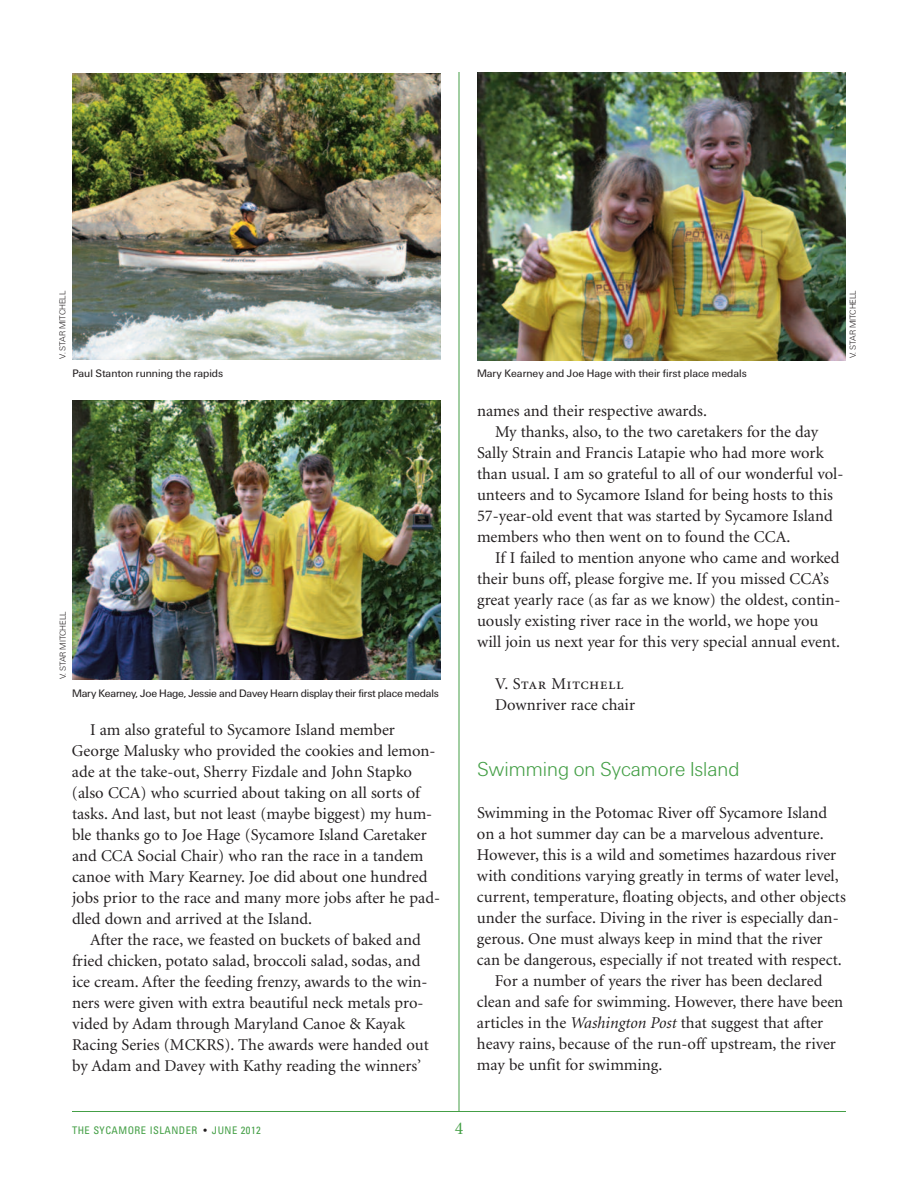
<style>
.page{position:relative;width:918px;height:1188px;background:#fff}
.page>*{position:absolute;margin:0;border:0;box-sizing:border-box;transform-origin:0 0}
.t1{font:21px "U45";color:#449f46}
.t2{font:18px "Minion";color:#449f46}
.t3{font:16.5px/21px "Minion";color:#231f20}
.t4{font:16.5px "Minion Regular SC";letter-spacing:.025em;color:#231f20}
.t5{font:11.25px "U55";color:#231f20}
.t6{font:11.25px "U55";letter-spacing:-.02em;color:#231f20}
.t7{font:condensed 10.5px "Univers";letter-spacing:.045em;color:#449f46}
.t8{font:9px "U45";color:#231f20}
.s1{font-style:italic}
.s2{color:#231f20}
</style>
<div class="page">
<hr style="left:72px;top:1111px;width:774px;height:1px;background:#449f46">
<hr style="left:459px;top:72px;width:1px;height:1040px;background:#449f46">
<img style="left:477px;top:72px;width:369px;height:288px">
<img style="left:72px;top:401px;width:369px;height:278px">
<img style="left:72px;top:73px;width:369px;height:287px">
<p class="t8" style="left:59px;top:359px;width:69px;rotate:-90deg">V. STAR MITCHELL</p>
<p class="t8" style="left:850px;top:358px;width:69px;rotate:-90deg">V. STAR MITCHELL</p>
<p class="t5" style="left:72px;top:370px;width:152px">Paul Stanton running the rapids</p>
<p class="t5" style="left:477px;top:370px;width:271px">Mary Kearney and Joe Hage with their first place medals</p>
<p class="t8" style="left:60px;top:679px;width:69px;rotate:-90deg">V. STAR MITCHELL</p>
<p class="t6" style="left:72px;top:689px;width:368px">Mary Kearney, Joe Hage, Jessie and Davey Hearn display their first place medals</p>
<p class="t3" style="left:72px;top:720px;width:370px;text-indent:18px">I am also grateful to Sycamore Island member George Malusky who provided the cookies and lemon&shy;ade at the take-out, Sherry Fizdale and John Stapko (also CCA) who scurried about taking on all sorts of tasks. And last, but not least (maybe biggest) my hum&shy;ble thanks go to Joe Hage (Sycamore Island Caretaker and CCA Social Chair) who ran the race in a tandem canoe with Mary Kearney. Joe did about one hundred jobs prior to the race and many more jobs after he pad&shy;dled down and arrived at the Island.</p>
<p class="t3" style="left:72px;top:930px;width:358px;text-indent:18px">After the race, we feasted on buckets of baked and fried chicken, potato salad, broccoli salad, sodas, and ice cream. After the feeding frenzy, awards to the win&shy;ners were given with extra beautiful neck metals pro&shy;vided by Adam through Maryland Canoe &amp; Kayak Racing Series (MCKRS). The awards were handed out by Adam and Davey with Kathy reading the winners’</p>
<p class="t3" style="left:477px;top:402px;width:231px">names and their respective awards.</p>
<p class="t3" style="left:495px;top:423px;width:325px">My thanks, also, to the two caretakers for the day</p>
<p class="t3" style="left:477px;top:444px;width:348px">Sally Strain and Francis Latapie who had more work</p>
<p class="t3" style="left:477px;top:465px;width:368px">than usual. I am so grateful to all of our wonderful vol-</p>
<p class="t3" style="left:477px;top:486px;width:357px">unteers and to Sycamore Island for being hosts to this</p>
<p class="t3" style="left:477px;top:507px;width:357px">57-year-old event that was started by Sycamore Island</p>
<p class="t3" style="left:477px;top:528px;width:315px">members who then went on to found the CCA.</p>
<p class="t3" style="left:495px;top:549px;width:346px">If I failed to mention anyone who came and worked</p>
<p class="t3" style="left:477px;top:570px;width:353px">their buns off, please forgive me. If you missed CCA’s</p>
<p class="t3" style="left:477px;top:591px;width:365px">great yearly race (as far as we know) the oldest, contin-</p>
<p class="t3" style="left:477px;top:612px;width:343px">uously existing river race in the world, we hope you</p>
<p class="t3" style="left:477px;top:633px;width:365px">will join us next year for this very special annual event.</p>
<p class="t4" style="left:495px;top:677px;width:130px">V. Star Mitchell</p>
<p class="t3" style="left:495px;top:696px;width:142px">Downriver race chair</p>
<p class="t1" style="left:477px;top:762px;width:264px">Swimming on Sycamore Island</p>
<p class="t3" style="left:477px;top:804px;width:352px">Swimming in the Potomac River off Sycamore Island</p>
<p class="t3" style="left:477px;top:825px;width:348px">on a hot summer day can be a marvelous adventure.</p>
<p class="t3" style="left:477px;top:846px;width:361px">However, this is a wild and sometimes hazardous river</p>
<p class="t3" style="left:477px;top:867px;width:363px">with conditions varying greatly in terms of water level,</p>
<p class="t3" style="left:477px;top:888px;width:370px">current, temperature, floating objects, and other objects</p>
<p class="t3" style="left:477px;top:909px;width:363px">under the surface. Diving in the river is especially dan-</p>
<p class="t3" style="left:477px;top:930px;width:347px">gerous. One must always keep in mind that the river</p>
<p class="t3" style="left:477px;top:951px;width:366px">can be dangerous, especially if not treated with respect.</p>
<p class="t3" style="left:495px;top:972px;width:329px">For a number of years the river has been declared</p>
<p class="t3" style="left:477px;top:993px;width:368px">clean and safe for swimming. However, there have been</p>
<p class="t3" style="left:477px;top:1014px;width:348px">articles in the <span class="s1">Washington Post</span> that suggest that after</p>
<p class="t3" style="left:477px;top:1035px;width:360px">heavy rains, because of the run-off upstream, the river</p>
<p class="t3" style="left:477px;top:1056px;width:187px">may be unfit for swimming.</p>
<p class="t7" style="left:72px;top:1126px;width:190px">THE SYCAMORE ISLANDER <span class="s2">•</span> JUNE 2012</p>
<p class="t2" style="left:455px;top:1121px;width:10px">4</p>
</div>
